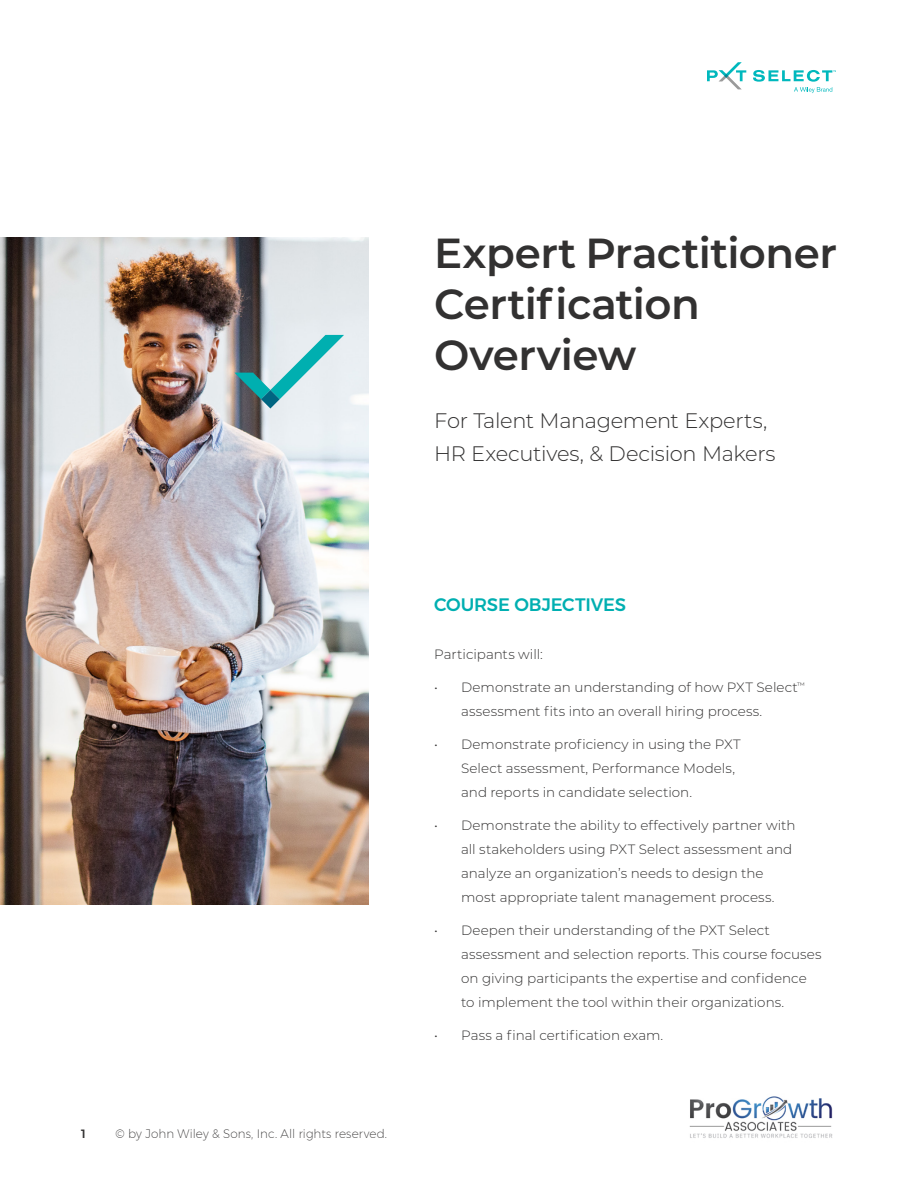
<style>
.page{position:relative;width:918px;height:1188px;background:#fff}
.page>*{position:absolute;margin:0;border:0;box-sizing:border-box;transform-origin:0 0}
.t1{font:600 42px/51px "Montserrat";letter-spacing:-.015em;color:#323131}
.t2{font:300 21px/33px "Montserrat";letter-spacing:-.015em;color:#323131}
.t3{font:500 18px "Montserrat";letter-spacing:-.01em;color:#00afb1}
.t4{font:300 13.5px/24px "Montserrat";color:#323131}
.t5{font:200 12px "Montserrat";letter-spacing:.005em;color:#323131}
.t6{font:500 12px "Montserrat";color:#323131}
</style>
<div class="page">
<svg style="left:707px;top:62px;width:39px;height:27px"></svg>
<svg style="left:753px;top:70px;width:83px;height:23px"></svg>
<img style="left:0;top:238px;width:368px;height:666px">
<svg style="left:234px;top:335px;width:110px;height:74px;background:#98bdc2"></svg>
<img style="left:689px;top:1096px;width:144px;height:42px">
<h1 class="t1" style="left:434px;top:226px;width:404px">Expert Practitioner<br>Certification<br>Overview</h1>
<h2 class="t2" style="left:434px;top:404px;width:343px">For Talent Management Experts,<br>HR Executives, &amp; Decision Makers</h2>
<p class="t6" style="left:81px;top:1124px;width:6px">1</p>
<p class="t5" style="left:115px;top:1125px;width:273px">© by John Wiley &amp; Sons, Inc. All rights reserved.</p>
<h3 class="t3" style="left:434px;top:591px;width:194px">COURSE OBJECTIVES</h3>
<p class="t4" style="left:434px;top:642px;width:110px">Participants will:</p>
<p class="t4" style="left:461px;top:675px;width:346px;text-indent:-27px">• Demonstrate an understanding of how PXT Select<sup>™ </sup>assessment fits into an overall hiring process.</p>
<p class="t4" style="left:461px;top:732px;width:281px;text-indent:-27px">• Demonstrate proficiency in using the PXT<br>Select assessment, Performance Models, and reports in candidate selection.</p>
<p class="t4" style="left:461px;top:813px;width:336px;text-indent:-27px">• Demonstrate the ability to effectively partner with all stakeholders using PXT Select assessment and analyze an organization’s needs to design the most appropriate talent management process.</p>
<p class="t4" style="left:461px;top:918px;width:362px;text-indent:-27px">• Deepen their understanding of the PXT Select assessment and selection reports. This course focuses on giving participants the expertise and confidence to implement the tool within their organizations.</p>
<p class="t4" style="left:434px;top:1023px;width:231px">• Pass a final certification exam.</p>
</div>
